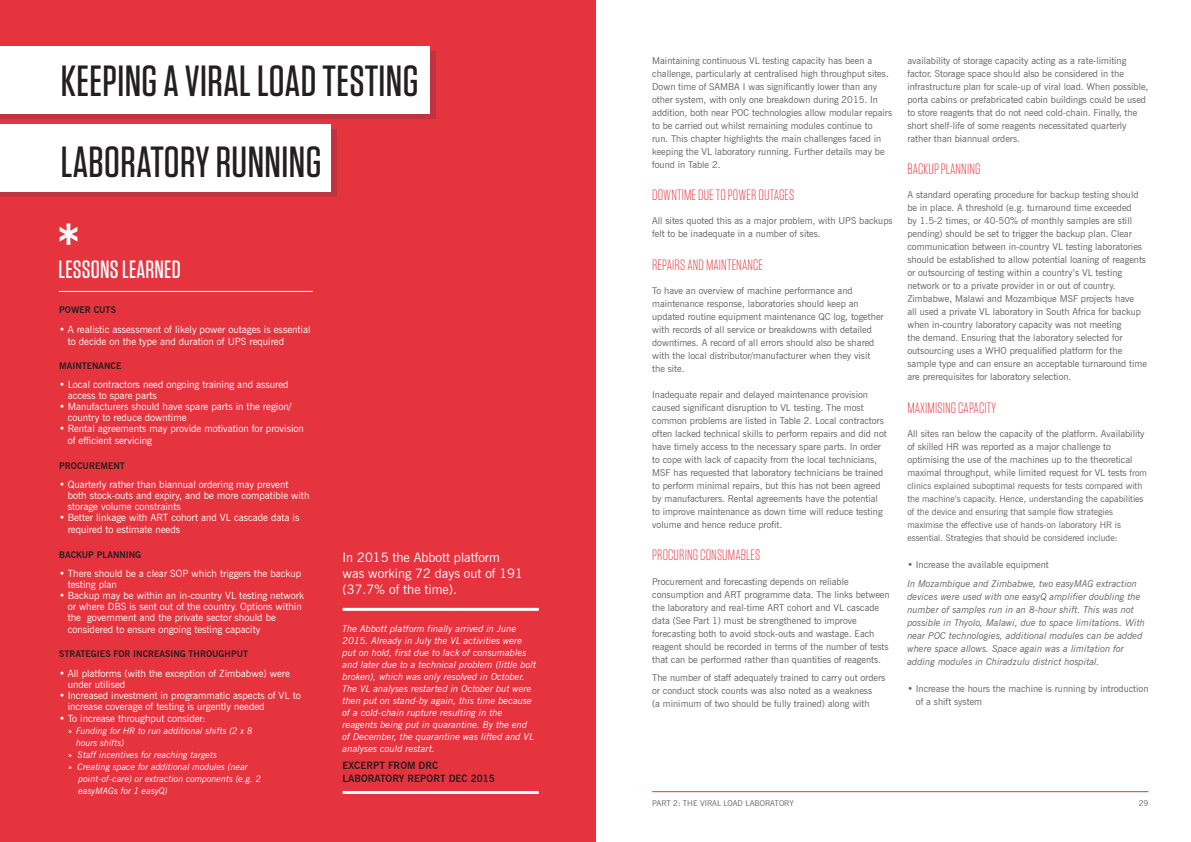
<style>
.page{position:relative;width:1191px;height:842px;background:#fff}
.page>*{position:absolute;margin:0;border:0;box-sizing:border-box;transform-origin:0 0}
.t1{font:500 74.8px "Tungsten";color:#fff}
.t2{font:500 43.6px/81.2px "Tungsten";letter-spacing:.01em;color:#231f20}
.t3{font:500 25px "Tungsten";letter-spacing:.01em;color:#fff}
.t4{font:300 15px "Tungsten";letter-spacing:.01em;color:#e6343f}
.Bullets__white{font:13px/16px "News Gothic BT";color:#fff}
.t5{font:10px/11px "News Gothic BT";color:#fff}
.Bullets__white-2{font:700 10px/13px "News Gothic BT";color:#231f20}
.body{font:9.5px/13px "News Gothic BT";color:#635f5e}
.Body{font:9.5px/13px "News Gothic BT";color:#635f5e}
.Bullets__white-3{font:italic 9.5px/12px "News Gothic BT";color:#fff}
.Body-2{font:italic 9.5px/13px "News Gothic BT";color:#635f5e}
.body-2{font:9px/13px "News Gothic BT";color:#635f5e}
.body-3{font:italic 9px/12px "News Gothic BT";color:#fff}
.Bullets__white-4{font:700 9px "News Gothic BT";color:#231f20}
.t6{font:8px "News Gothic BT";color:#635f5e}
.s1{font-style:normal}
.s2{font-size:9px}
</style>
<div class="page">
<hr style="left:652px;top:791px;width:496px;height:1px;background:#e6343f">
<div style="left:0;top:0;width:595px;height:842px;background:#e6343f"></div>
<hr style="left:59px;top:291px;width:254px;height:1px;background:#fff">
<svg style="left:0;top:51px;width:435px;height:67px;background:#ca5760"></svg>
<div style="left:0;top:130px;width:336px;height:67px;background:#bf343f"></div>
<div style="left:0;top:46px;width:430px;height:67px;background:#fff"></div>
<div style="left:0;top:125px;width:331px;height:67px;background:#fff"></div>
<hr style="left:342px;top:791px;width:197px;height:3px;background:#fff">
<hr style="left:342px;top:608px;width:197px;height:3px;background:#fff">
<h2 class="t2" style="left:61px;top:40px;width:359px">KEEPING A VIRAL LOAD TESTING<br>LABORATORY RUNNING</h2>
<h2 class="t1" style="left:58px;top:211px;width:21px">*</h2>
<h2 class="t3" style="left:58px;top:256px;width:124px">LESSONS LEARNED</h2>
<p class="Bullets__white-4" style="left:59px;top:304px;width:58px">POWER CUTS</p>
<p class="t5" style="left:68px;top:323px;width:244px;line-height:12px;text-indent:-9px">• A realistic assessment of likely power outages is essential to decide on the type and duration of UPS required</p>
<p class="Bullets__white-4" style="left:59px;top:360px;width:64px">MAINTENANCE</p>
<p class="t5" style="left:68px;top:379px;width:222px;text-indent:-9px">• Local contractors need ongoing training and assured access to spare parts</p>
<p class="t5" style="left:68px;top:401px;width:225px;text-indent:-9px">• Manufacturers should have spare parts in the region/ country to reduce downtime</p>
<p class="t5" style="left:68px;top:423px;width:238px;line-height:12px;text-indent:-9px">• Rental agreements may provide motivation for provision of efficient servicing</p>
<p class="Bullets__white-4" style="left:59px;top:460px;width:67px">PROCUREMENT</p>
<p class="t5" style="left:68px;top:479px;width:243px;text-indent:-9px">• Quarterly rather than biannual ordering may prevent both stock-outs and expiry, and be more compatible with storage volume constraints</p>
<p class="t5" style="left:68px;top:512px;width:233px;line-height:12px;text-indent:-9px">• Better linkage with ART cohort and VL cascade data is required to estimate needs</p>
<p class="Bullets__white-4" style="left:59px;top:549px;width:84px">BACKUP PLANNING</p>
<p class="t5" style="left:68px;top:568px;width:235px;text-indent:-9px">• There should be a clear SOP which triggers the backup testing plan</p>
<p class="t5" style="left:68px;top:590px;width:238px;text-indent:-9px">• Backup may be within an in-country VL testing network or where DBS is sent out of the country. Options within the government and the private sector should be</p>
<p class="t5" style="left:68px;top:624px;width:194px">considered to ensure ongoing testing capacity</p>
<p class="Bullets__white-4" style="left:59px;top:649px;width:190px">STRATEGIES FOR INCREASING THROUGHPUT</p>
<p class="t5" style="left:68px;top:668px;width:224px;text-indent:-9px">• All platforms (with the exception of Zimbabwe) were under utilised</p>
<p class="t5" style="left:68px;top:690px;width:235px;text-indent:-9px">• Increased investment in programmatic aspects of VL to increase coverage of testing is urgently needed</p>
<p class="t5" style="left:59px;top:713px;width:148px">• To increase throughput consider:</p>
<p class="body-3" style="left:76px;top:725px;width:178px;text-indent:-9px"><span class="s1">»</span> Funding for HR to run additional shifts (2 x 8 hours shifts)</p>
<p class="body-3" style="left:68px;top:749px;width:151px"><span class="s1">»</span> Staff incentives for reaching targets</p>
<p class="body-3" style="left:79px;top:761px;width:184px;text-indent:-11px"><span class="s1">»</span> Creating space for additional modules (near point-of-care) or extraction components (e.g. 2 easyMAGs for 1 easyQ)</p>
<p class="Bullets__white" style="left:342px;top:549px;width:182px">In 2015 the Abbott platform was working 72 days out of 191 (37.7% of the time).</p>
<p class="Bullets__white-3" style="left:342px;top:623px;width:195px">The Abbott platform finally arrived in June 2015. Already in July the VL activities were put on hold, first due to lack of consumables and later due to a technical problem (little bolt broken), which was only resolved in October.<br>The VL analyses restarted in October but were then put on stand-by again, this time because of a cold-chain rupture resulting in the reagents being put in quarantine. By the end of December, the quarantine was lifted and VL analyses could restart.</p>
<p class="Bullets__white-2" style="left:342px;top:759px;width:154px">EXCERPT FROM DRC<br>LABORATORY REPORT DEC 2015</p>
<p class="Body" style="left:652px;top:54px;width:241px">Maintaining continuous VL testing capacity has been a challenge, particularly at centralised high throughput sites.<br>Down time of SAMBA I was significantly lower than any other system, with only one breakdown during 2015. In addition, both near POC technologies allow modular repairs to be carried out whilst remaining modules continue to<br>run. This chapter highlights the main challenges faced in keeping the VL laboratory running. Further details may be found in Table 2.</p>
<h4 class="t4" style="left:652px;top:187px;width:144px">DOWNTIME DUE TO POWER OUTAGES</h4>
<h3 class="body" style="left:652px;top:214px;width:242px">All sites quoted this as a major problem, with UPS backups felt to be inadequate in a number of sites.</h3>
<h4 class="t4" style="left:652px;top:257px;width:112px">REPAIRS AND MAINTENANCE</h4>
<p class="Body" style="left:652px;top:284px;width:233px">To have an overview of machine performance and maintenance response, laboratories should keep an updated routine equipment maintenance QC log, together with records of all service or breakdowns with detailed downtimes. A record of all errors should also be shared with the local distributor/manufacturer when they visit the site.</p>
<p class="Body" style="left:652px;top:388px;width:236px">Inadequate repair and delayed maintenance provision caused significant disruption to VL testing. The most common problems are listed in Table 2. Local contractors often lacked technical skills to perform repairs and did not have timely access to the necessary spare parts. In order to cope with lack of capacity from the local technicians, MSF has requested that laboratory technicians be trained to perform minimal repairs, but this has not been agreed by manufacturers. Rental agreements have the potential to improve maintenance as down time will reduce testing volume and hence reduce profit.</p>
<h4 class="t4" style="left:652px;top:547px;width:109px">PROCURING CONSUMABLES</h4>
<p class="body" style="left:652px;top:575px;width:239px">Procurement and forecasting depends on reliable consumption and ART programme data. The links between the laboratory and real-time ART cohort and VL cascade data (See Part 1) must be strengthened to improve forecasting both to avoid stock-outs and wastage. Each reagent should be recorded in terms of the number of tests that can be performed rather than quantities of reagents.</p>
<p class="body" style="left:652px;top:671px;width:234px">The number of staff adequately trained to carry out orders or conduct stock counts was also noted as a weakness<br>(a minimum of two should be fully trained) along with</p>
<p class="body" style="left:907px;top:54px;width:242px">availability of storage capacity acting as a rate-limiting factor. Storage space should also be considered in the infrastructure plan for scale-up of viral load. When possible, porta cabins or prefabricated cabin buildings could be used to store reagents that do not need cold-chain. Finally, the short shelf-life of some reagents necessitated quarterly rather than biannual orders.</p>
<h4 class="t4" style="left:907px;top:161px;width:75px">BACKUP PLANNING</h4>
<p class="body" style="left:907px;top:188px;width:241px">A standard operating procedure for backup testing should be in place. A threshold (e.g. turnaround time exceeded<br>by 1.5-2 times, or 40-50% of monthly samples are still pending) should be set to trigger the backup plan. Clear communication between in-country VL testing laboratories should be established to allow potential loaning of reagents or outsourcing of testing within a country’s VL testing network or to a private provider in or out of country.<br>Zimbabwe, Malawi and Mozambique MSF projects have<br>all used a private VL laboratory in South Africa for backup when in-country laboratory capacity was not meeting<br>the demand. Ensuring that the laboratory selected for outsourcing uses a WHO prequalified platform for the sample type and can ensure an acceptable turnaround time are prerequisites for laboratory selection.</p>
<h4 class="t4" style="left:907px;top:400px;width:90px">MAXIMISING CAPACITY</h4>
<p class="body" style="left:907px;top:427px;width:241px">All sites ran below the capacity of the platform. Availability of skilled HR was reported as a major challenge to optimising the use of the machines up to the theoretical maximal throughput, while limited request for VL tests <span class="s2">from</span></p>
<p class="body-2" style="left:907px;top:479px;width:237px">clinics explained suboptimal requests for tests compared with the machine’s capacity. Hence, understanding the capabilities of the device and ensuring that sample flow strategies maximise the effective use of hands-on laboratory HR is essential. Strategies that should be considered include:</p>
<p class="body" style="left:907px;top:558px;width:143px">• Increase the available equipment</p>
<p class="Body-2" style="left:907px;top:577px;width:239px">In Mozambique and Zimbabwe, two easyMAG extraction devices were used with one easyQ amplifier doubling the number of samples run in an 8-hour shift. This was not possible in Thyolo, Malawi, due to space limitations. With near POC technologies, additional modules can be added where space allows. Space again was a limitation for adding modules in Chiradzulu district hospital.</p>
<p class="body" style="left:916px;top:682px;width:234px;text-indent:-9px">• Increase the hours the machine is running by introduction of a shift system</p>
<p class="t6" style="left:652px;top:798px;width:143px">PART 2: THE VIRAL LOAD LABORATORY</p>
<p class="t6" style="left:1138px;top:798px;width:11px">29</p>
</div>
